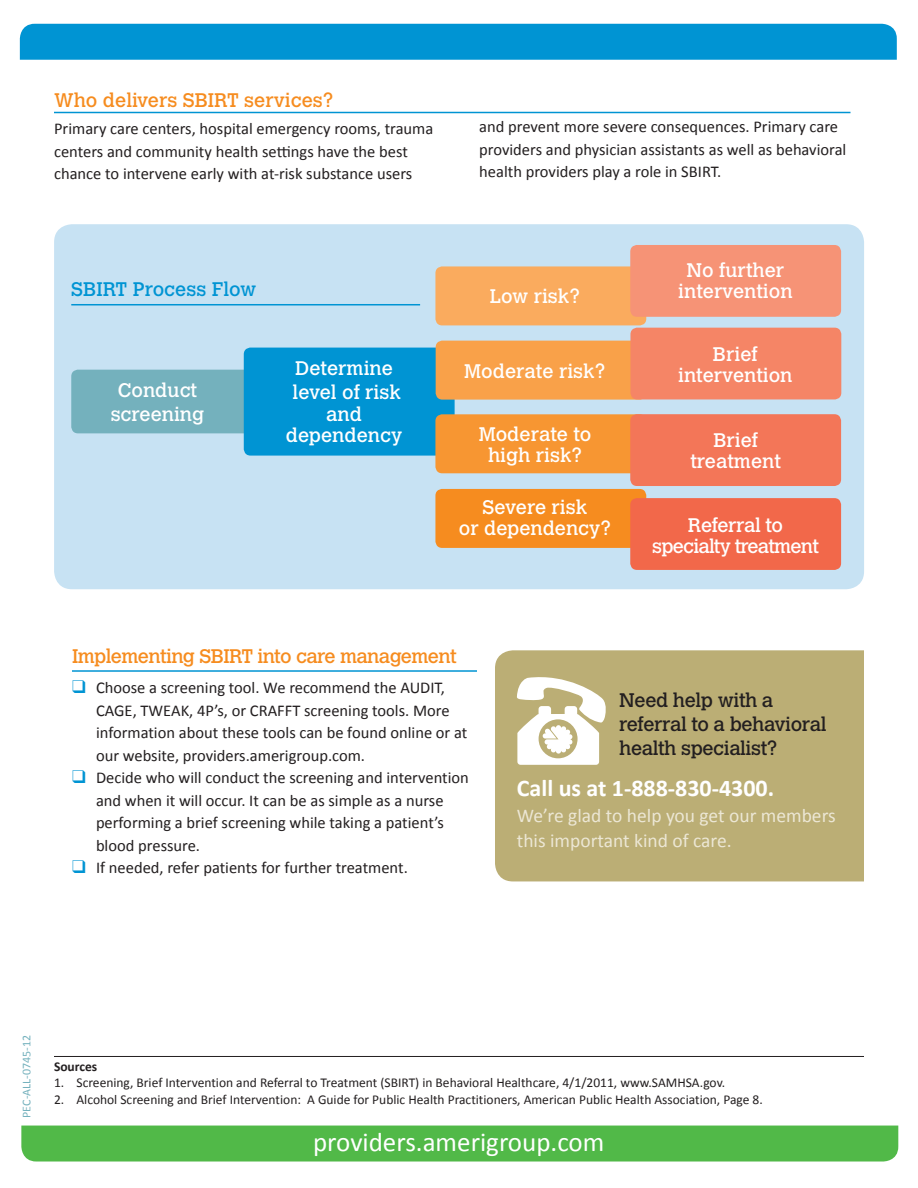
<style>
.page{position:relative;width:918px;height:1188px;background:#fff}
.page>*{position:absolute;margin:0;border:0;box-sizing:border-box;transform-origin:0 0}
.t1{font:27px "Calibri";color:#fff}
.t2{font:700 24px "Calibri";color:#fff}
.t3{font:19.5px/23.2px "Calvert MT Std";color:#fff;text-align:center}
.t4{font:19.5px/25.5px "Calibri";color:#ece7d5}
.t5{font:19.5px/24px "Calvert MT Std";letter-spacing:-.02em;color:#231f20}
.Paragraph_Style_1{font:19.5px "Calvert MT Std";letter-spacing:-.03em;color:#f68c1f}
.Paragraph_Style_1-2{font:19.5px "Calvert MT Std";color:#f68c1f}
.t6{font:19.5px "Calvert MT Std";letter-spacing:-.04em;color:#fff}
.t7{font:19.5px "Calvert MT Std";color:#0094d3}
.t8{font:19.5px "Calvert MT Std";letter-spacing:-.02em;color:#fff}
.t9{font:16.5px/22.5px "Calibri";color:#231f20}
.t10{font:13.5px "Calibri";color:#231f20}
.t11{font:700 13.5px "Calibri";color:#231f20}
.t12{font:12px "Calibri";color:#74b1bd}
.s1{color:#0094d3}
</style>
<div class="page">
<div style="left:54px;top:224px;width:810px;height:365px;background:#c7e2f3;border-radius:18px"></div>
<div style="left:21px;top:1126px;width:877px;height:36px;background:#51b948"></div>
<div style="left:20px;top:24px;width:877px;height:36px;background:#0094d3"></div>
<hr style="left:54px;top:1056px;width:810px;height:1px;background:#231f20">
<div style="left:71px;top:370px;width:211px;height:63px;background:#74b1bd;border-radius:7px"></div>
<div style="left:244px;top:348px;width:211px;height:108px;background:#0094d3;border-radius:7px"></div>
<div style="left:435px;top:266px;width:211px;height:59px;background:#faab5e;border-radius:7px"></div>
<div style="left:436px;top:341px;width:210px;height:59px;background:#f9a149;border-radius:7px"></div>
<div style="left:435px;top:414px;width:211px;height:59px;background:#f79632;border-radius:7px"></div>
<div style="left:435px;top:489px;width:211px;height:59px;background:#f68c1f;border-radius:7px"></div>
<div style="left:630px;top:245px;width:211px;height:72px;background:#f69376;border-radius:7px"></div>
<div style="left:630px;top:498px;width:211px;height:72px;background:#f2684a;border-radius:7px"></div>
<div style="left:630px;top:414px;width:211px;height:72px;background:#f37658;border-radius:7px"></div>
<div style="left:630px;top:328px;width:211px;height:71px;background:#f58566;border-radius:7px"></div>
<hr style="left:71px;top:304px;width:349px;height:1px;background:#0094d3">
<hr style="left:54px;top:112px;width:796px;height:1px;background:#0094d3">
<hr style="left:72px;top:670px;width:405px;height:2px;background:#0094d3">
<div style="left:495px;top:650px;width:369px;height:231px;background:#bbae75"></div>
<svg style="left:517px;top:673px;width:90px;height:92px"></svg>
<p class="Paragraph_Style_1-2" style="left:54px;top:89px;width:281px">Who delivers SBIRT services?</p>
<p class="t9" style="left:54px;top:118px;width:381px">Primary care centers, hospital emergency rooms, trauma centers and community health settings have the best chance to intervene early with at-risk substance users</p>
<p class="t9" style="left:479px;top:116px;width:369px">and prevent more severe consequences. Primary care providers and physician assistants as well as behavioral health providers play a role in SBIRT.</p>
<p class="t3" style="left:687px;top:259px;width:99px">No further</p>
<p class="t7" style="left:71px;top:277px;width:187px">SBIRT Process Flow</p>
<p class="t3" style="left:678px;top:280px;width:116px">intervention</p>
<p class="t3" style="left:490px;top:285px;width:92px">Low risk?</p>
<p class="t3" style="left:118px;top:379px;width:81px">Conduct</p>
<p class="t3" style="left:111px;top:403px;width:95px">screening</p>
<p class="t3" style="left:293px;top:356px;width:110px">Determine level of risk and</p>
<p class="t3" style="left:286px;top:424px;width:118px">dependency</p>
<p class="t3" style="left:464px;top:359px;width:143px">Moderate risk?</p>
<p class="t3" style="left:713px;top:343px;width:46px">Brief</p>
<p class="t3" style="left:678px;top:364px;width:116px">intervention</p>
<p class="t3" style="left:479px;top:424px;width:114px;line-height:21px">Moderate to high risk?</p>
<p class="t3" style="left:482px;top:496px;width:106px">Severe risk</p>
<p class="t3" style="left:459px;top:517px;width:154px">or dependency?</p>
<p class="t8" style="left:688px;top:514px;width:97px">Referral to</p>
<p class="t6" style="left:652px;top:535px;width:168px">specialty treatment</p>
<p class="t3" style="left:713px;top:429px;width:46px">Brief</p>
<p class="t3" style="left:690px;top:450px;width:92px">treatment</p>
<p class="Paragraph_Style_1" style="left:72px;top:645px;width:386px">Implementing SBIRT into care management</p>
<p class="t9" style="left:96px;top:677px;width:373px;text-indent:-24px"><span class="s1">❑</span> Choose a screening tool. We recommend the AUDIT, CAGE, TWEAK, 4P’s, or CRAFFT screening tools. More information about these tools can be found online or at our website, providers.amerigroup.com.</p>
<p class="t9" style="left:96px;top:767px;width:374px;text-indent:-24px"><span class="s1">❑</span> Decide who will conduct the screening and intervention and when it will occur. It can be as simple as a nurse performing a brief screening while taking a patient’s blood pressure.</p>
<p class="t9" style="left:72px;top:857px;width:337px"><span class="s1">❑</span> If needed, refer patients for further treatment.</p>
<p class="t5" style="left:619px;top:688px;width:209px">Need help with a referral to a behavioral health specialist?</p>
<p class="t2" style="left:517px;top:773px;width:259px">Call us at 1-888-830-4300.</p>
<p class="t4" style="left:517px;top:803px;width:320px">We’re glad to help you get our members this important kind of care.</p>
<p class="t12" style="left:19px;top:1118px;width:84px;rotate:-90deg">PEC-ALL-0745-12</p>
<p class="t11" style="left:54px;top:1058px;width:45px">Sources</p>
<p class="t10" style="left:54px;top:1074px;width:673px">1. Screening, Brief Intervention and Referral to Treatment (SBIRT) in Behavioral Healthcare, 4/1/2011, www.SAMHSA.gov.</p>
<p class="t10" style="left:54px;top:1091px;width:710px">2. Alcohol Screening and Brief Intervention: A Guide for Public Health Practitioners, American Public Health Association, Page 8.</p>
<p class="t1" style="left:313px;top:1125px;width:293px">providers.amerigroup.com</p>
</div>
